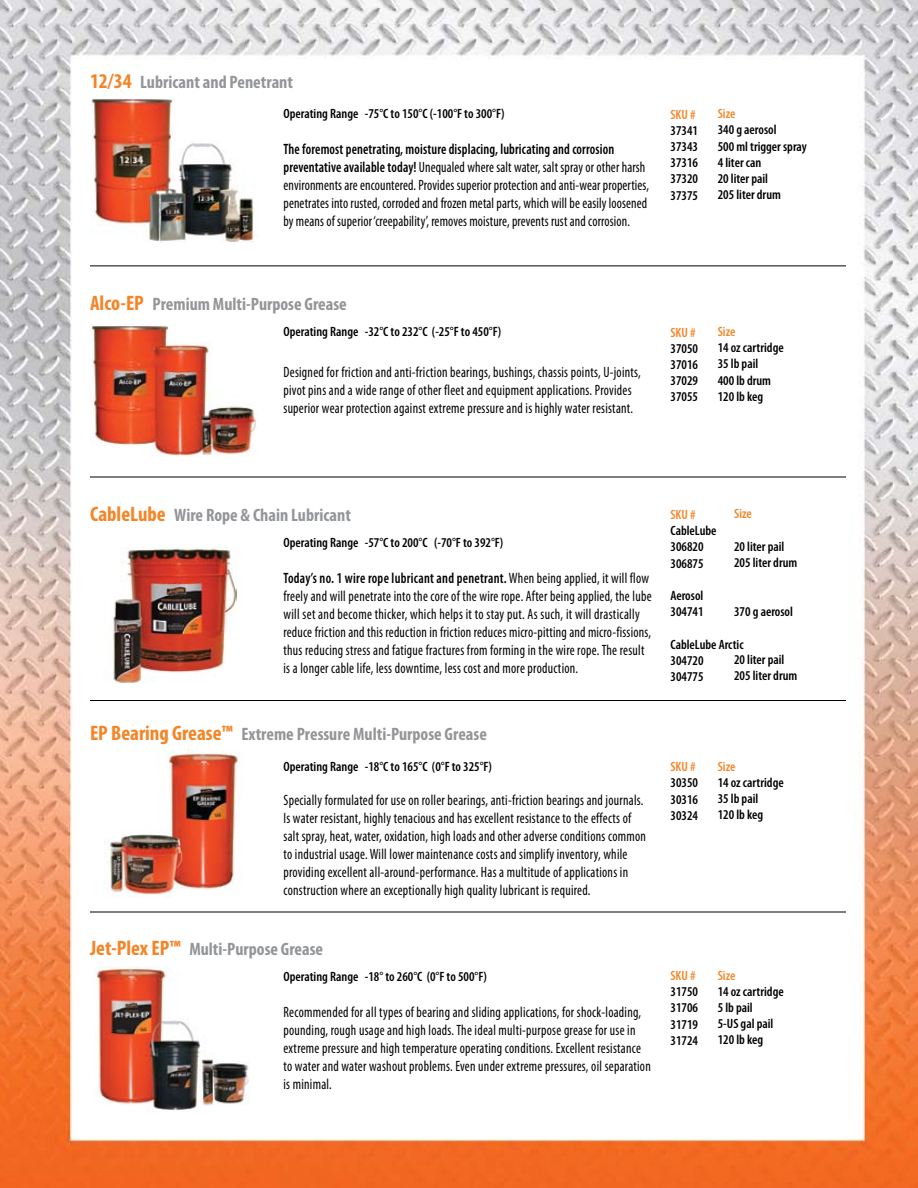
<style>
.page{position:relative;width:918px;height:1188px;background:#fff}
.page>*{position:absolute;margin:0;border:0;box-sizing:border-box;transform-origin:0 0}
.t1{font:700 condensed 18px "Myriad Pro";color:#939598}
.t2{font:condensed 15px/18px "Myriad Pro";letter-spacing:.02em;color:#000;scale:.9 1}
.t3{font:600 condensed 13.5px/16.2px "Myriad Pro";color:#000}
.t4{font:600 condensed 13.5px "Myriad Pro";color:#f58426}
.s1{font-size:21px;color:#f58426}
.s2{font-weight:600}
</style>
<div class="page">
<img style="left:0;top:0;width:918px;height:1188px">
<img style="left:90px;top:97px;width:168px;height:146px">
<hr style="left:90px;top:266px;width:756px;height:1px;background:#000">
<img style="left:91px;top:325px;width:166px;height:131px">
<hr style="left:90px;top:477px;width:756px;height:1px;background:#000">
<hr style="left:90px;top:700px;width:756px;height:1px;background:#000">
<hr style="left:90px;top:912px;width:756px;height:1px;background:#000">
<img style="left:104px;top:548px;width:133px;height:135px">
<img style="left:105px;top:752px;width:138px;height:146px">
<img style="left:94px;top:967px;width:160px;height:144px">
<p class="t1" style="left:90px;top:71px;width:205px"><span class="s1">12/34</span> Lubricant and Penetrant</p>
<p class="t3" style="left:283px;top:105px;width:223px">Operating Range -75°C to 150°C (-100°F to 300°F)</p>
<p class="t2" style="left:284px;top:140px;width:408px"><span class="s2">The foremost penetrating, moisture displacing, lubricating and corrosion preventative available today!</span> Unequaled where salt water, salt spray or other harsh environments are encountered. Provides superior protection and anti-wear properties, penetrates into rusted, corroded and frozen metal parts, which will be easily loosened by means of superior ‘creepability’, removes moisture, prevents rust and corrosion.</p>
<p class="t4" style="left:670px;top:106px;width:27px">SKU #</p>
<p class="t3" style="left:670px;top:122px;width:29px;text-align:justify">37341<br>37343<br>37316<br>37320<br>37375</p>
<p class="t4" style="left:718px;top:105px;width:19px">Size</p>
<p class="t3" style="left:718px;top:122px;width:91px">340 g aerosol<br>500 ml trigger spray<br>4 liter can<br>20 liter pail<br>205 liter drum</p>
<p class="t1" style="left:90px;top:293px;width:258px"><span class="s1">Alco-EP</span> Premium Multi-Purpose Grease</p>
<p class="t3" style="left:283px;top:323px;width:219px">Operating Range -32°C to 232°C (-25°F to 450°F)</p>
<p class="t2" style="left:284px;top:362px;width:399px">Designed for friction and anti-friction bearings, bushings, chassis points, U-joints, pivot pins and a wide range of other fleet and equipment applications. Provides superior wear protection against extreme pressure and is highly water resistant.</p>
<p class="t4" style="left:670px;top:324px;width:27px">SKU #</p>
<p class="t3" style="left:670px;top:340px;width:29px;text-align:justify">37050<br>37016<br>37029<br>37055</p>
<p class="t4" style="left:718px;top:323px;width:19px">Size</p>
<p class="t3" style="left:718px;top:339px;width:67px">14 oz cartridge<br>35 lb pail<br>400 lb drum<br>120 lb keg</p>
<p class="t1" style="left:90px;top:504px;width:262px"><span class="s1">CableLube</span> Wire Rope &amp; Chain Lubricant</p>
<p class="t4" style="left:734px;top:506px;width:19px">Size</p>
<p class="t3" style="left:734px;top:538px;width:65px">20 liter pail<br>205 liter drum</p>
<p class="t3" style="left:734px;top:603px;width:60px">370 g aerosol</p>
<p class="t3" style="left:734px;top:651px;width:65px">20 liter pail<br>205 liter drum</p>
<p class="t4" style="left:671px;top:506px;width:27px">SKU #</p>
<p class="t3" style="left:671px;top:522px;width:48px">CableLube<br>306820<br>306875</p>
<p class="t3" style="left:671px;top:587px;width:35px">Aerosol<br>304741</p>
<p class="t3" style="left:671px;top:636px;width:75px">CableLube Arctic<br>304720<br>304775</p>
<p class="t3" style="left:283px;top:534px;width:221px">Operating Range -57°C to 200°C (-70°F to 392°F)</p>
<p class="t2" style="left:284px;top:569px;width:410px"><span class="s2">Today’s no. 1 wire rope lubricant and penetrant.</span> When being applied, it will flow freely and will penetrate into the core of the wire rope. After being applied, the lube will set and become thicker, which helps it to stay put. As such, it will drastically reduce friction and this reduction in friction reduces micro-pitting and micro-fissions, thus reducing stress and fatigue fractures from forming in the wire rope. The result is a longer cable life, less downtime, less cost and more production.</p>
<p class="t1" style="left:90px;top:723px;width:398px"><span class="s1">EP Bearing Grease™</span> Extreme Pressure Multi-Purpose Grease</p>
<p class="t3" style="left:284px;top:758px;width:210px">Operating Range -18°C to 165°C (0°F to 325°F)</p>
<p class="t2" style="left:284px;top:791px;width:404px">Specially formulated for use on roller bearings, anti-friction bearings and journals.<br>Is water resistant, highly tenacious and has excellent resistance to the effects of salt spray, heat, water, oxidation, high loads and other adverse conditions common to industrial usage. Will lower maintenance costs and simplify inventory, while providing excellent all-around-performance. Has a multitude of applications in construction where an exceptionally high quality lubricant is required.</p>
<p class="t1" style="left:90px;top:938px;width:235px"><span class="s1">Jet-Plex EP™</span> Multi-Purpose Grease</p>
<p class="t3" style="left:284px;top:968px;width:205px">Operating Range -18° to 260°C (0°F to 500°F)</p>
<p class="t2" style="left:284px;top:1003px;width:410px">Recommended for all types of bearing and sliding applications, for shock-loading, pounding, rough usage and high loads. The ideal multi-purpose grease for use in extreme pressure and high temperature operating conditions. Excellent resistance to water and water washout problems. Even under extreme pressures, oil separation is minimal.</p>
<p class="t4" style="left:670px;top:758px;width:27px">SKU #</p>
<p class="t3" style="left:670px;top:775px;width:29px;text-align:justify">30350<br>30316<br>30324</p>
<p class="t4" style="left:718px;top:758px;width:19px">Size</p>
<p class="t3" style="left:718px;top:774px;width:67px">14 oz cartridge<br>35 lb pail<br>120 lb keg</p>
<p class="t4" style="left:670px;top:967px;width:27px">SKU #</p>
<p class="t3" style="left:670px;top:983px;width:29px;text-align:justify">31750<br>31706<br>31719<br>31724</p>
<p class="t4" style="left:718px;top:967px;width:19px">Size</p>
<p class="t3" style="left:718px;top:983px;width:67px">14 oz cartridge<br>5 lb pail<br>5-US gal pail<br>120 lb keg</p>
</div>
